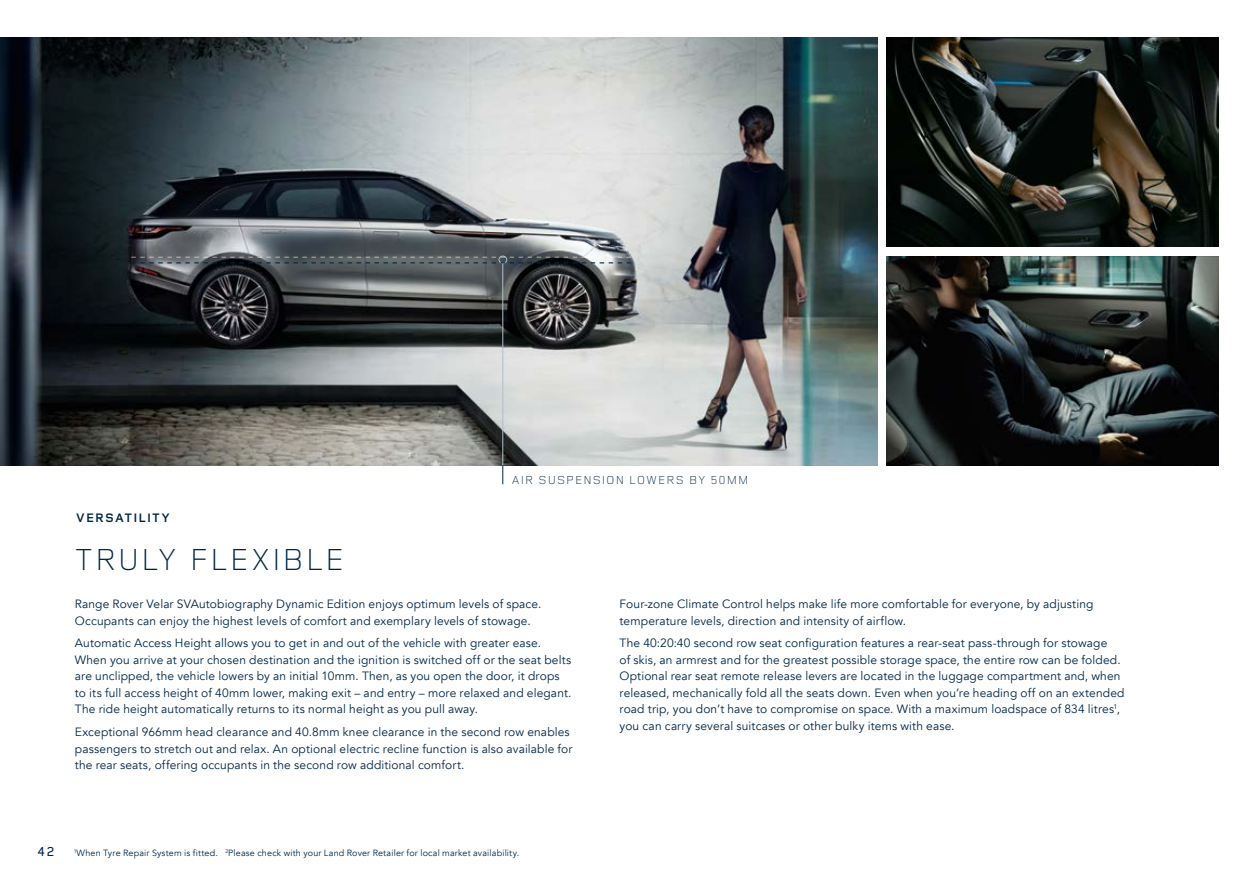
<style>
.page{position:relative;width:1255px;height:893px;background:#fff}
.page>*{position:absolute;margin:0;border:0;box-sizing:border-box;transform-origin:0 0}
.t1{font:300 31.5px "Land Rover Wide";letter-spacing:-.005em;color:#002647}
.t2{font:500 13.5px "Land Rover Wide";color:#002647}
.t3{font:700 12.75px "Land Rover Wide";letter-spacing:.035em;color:#002647}
.t4{font:12px/16.5px "Avenir LT Com";letter-spacing:.01em;color:#002647}
.t5{font:300 12px "Land Rover Wide";letter-spacing:.025em;color:#002647}
.t6{font:9px "Avenir LT Com";letter-spacing:.02em;color:#002647}
</style>
<div class="page">
<img style="left:0;top:37px;width:877px;height:429px">
<img style="left:886px;top:256px;width:332px;height:210px">
<img style="left:886px;top:37px;width:332px;height:210px">
<div style="left:498px;top:256px;width:9px;height:8px;border:1px solid #b3bec8;border-radius:50%"></div>
<hr style="left:502px;top:264px;width:1px;height:201px;background:#b3bec8">
<svg style="left:502px;top:465px;width:1px;height:19px"></svg>
<svg style="left:131px;top:257px;width:500px;height:6px;background:#5a6166"></svg>
<p class="t5" style="left:511px;top:472px;width:239px">AIR SUSPENSION LOWERS BY 50MM</p>
<p class="t3" style="left:76px;top:509px;width:96px">VERSATILITY</p>
<h1 class="t1" style="left:74px;top:538px;width:273px">TRULY FLEXIBLE</h1>
<p class="t4" style="left:75px;top:596px;width:468px">Range Rover Velar SVAutobiography Dynamic Edition enjoys optimum levels of space.<br>Occupants can enjoy the highest levels of comfort and exemplary levels of stowage.</p>
<p class="t4" style="left:75px;top:635px;width:498px">Automatic Access Height allows you to get in and out of the vehicle with greater ease.<br>When you arrive at your chosen destination and the ignition is switched off or the seat belts are unclipped, the vehicle lowers by an initial 10mm. Then, as you open the door, it drops to its full access height of 40mm lower, making exit – and entry – more relaxed and elegant.<br>The ride height automatically returns to its normal height as you pull away.</p>
<p class="t4" style="left:75px;top:724px;width:499px">Exceptional 966mm head clearance and 40.8mm knee clearance in the second row enables passengers to stretch out and relax. An optional electric recline function is also available for the rear seats, offering occupants in the second row additional comfort.</p>
<p class="t4" style="left:619px;top:596px;width:475px">Four-zone Climate Control helps make life more comfortable for everyone, by adjusting temperature levels, direction and intensity of airflow.</p>
<p class="t4" style="left:619px;top:635px;width:506px">The 40:20:40 second row seat configuration features a rear-seat pass-through for stowage<br>of skis, an armrest and for the greatest possible storage space, the entire row can be folded.<br>Optional rear seat remote release levers are located in the luggage compartment and, when released, mechanically fold all the seats down. Even when you’re heading off on an extended road trip, you don’t have to compromise on space. With a maximum loadspace of 834 litres<sup>1</sup>, you can carry several suitcases or other bulky items with ease.</p>
<p class="t2" style="left:37px;top:842px;width:19px">42</p>
<p class="t6" style="left:74px;top:847px;width:447px"><sup>1</sup>When Tyre Repair System is fitted. <sup>2</sup>Please check with your Land Rover Retailer for local market availability.</p>
</div>
